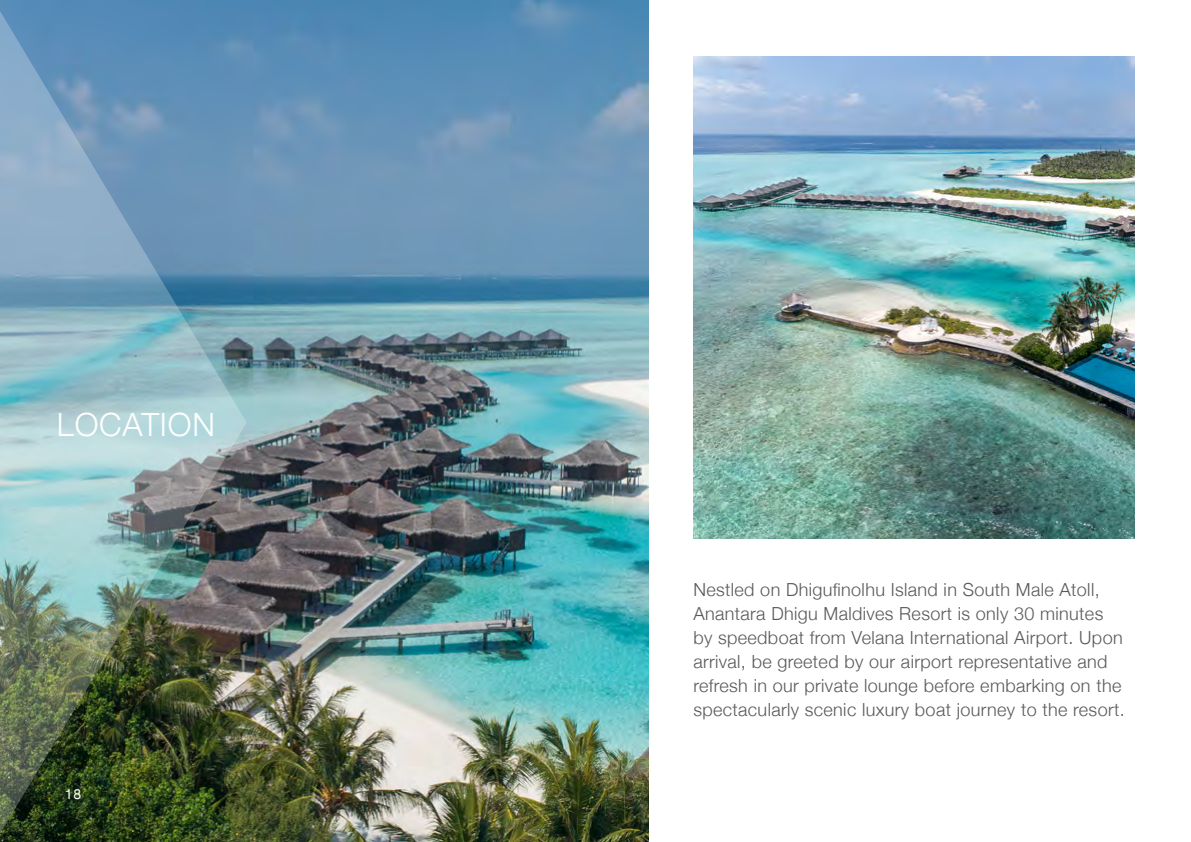
<style>
.page{position:relative;width:1191px;height:842px;background:#fff}
.page>*{position:absolute;margin:0;border:0;box-sizing:border-box;transform-origin:0 0}
.t1{font:300 32px "Helvetica Neue";letter-spacing:.025em;color:#fff}
.t2{font:300 18px/24px "Helvetica Neue";letter-spacing:.02em;color:#58595b}
.t3{font:14px "Helvetica Neue";color:#fff}
</style>
<div class="page">
<img style="left:247px;top:0;width:401px;height:842px">
<img style="left:0;top:0;width:247px;height:842px">
<img style="left:693px;top:56px;width:441px;height:482px">
<h1 class="t1" style="left:57px;top:399px;width:160px">LOCATION</h1>
<p class="t3" style="left:65px;top:784px;width:18px">18</p>
<p class="t2" style="left:693px;top:576px;width:433px">Nestled on Dhigufinolhu Island in South Male Atoll, Anantara Dhigu Maldives Resort is only 30 minutes by speedboat from Velana International Airport. Upon arrival, be greeted by our airport representative and refresh in our private lounge before embarking on the spectacularly scenic luxury boat journey to the resort.</p>
</div>
